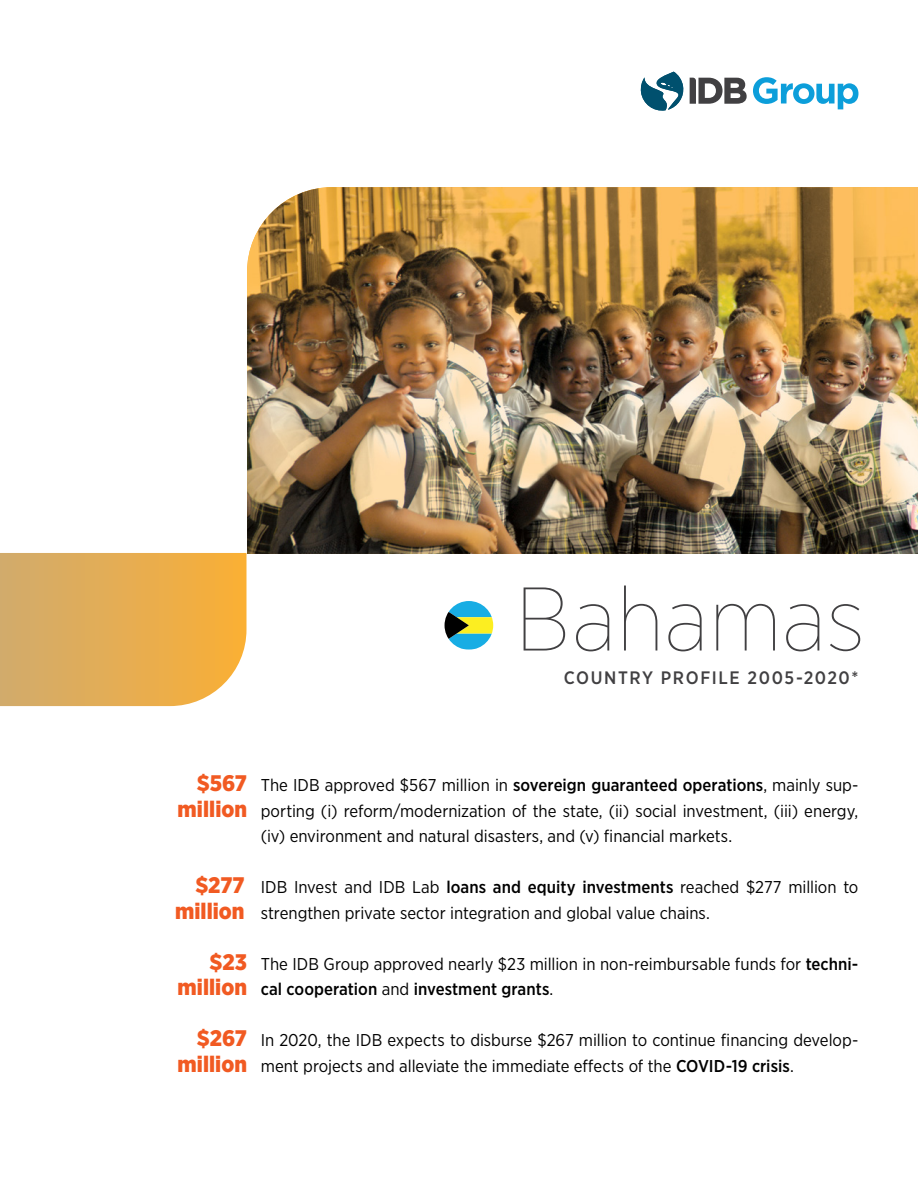
<style>
.page{position:relative;width:918px;height:1191px;background:#fff}
.page>*{position:absolute;margin:0;border:0;box-sizing:border-box;transform-origin:0 0}
.t1{font:100 90px "Gotham Narrow";letter-spacing:.01em;color:#414042}
.t2{font:900 22.5px/25.5px "Gotham Narrow";letter-spacing:.005em;color:#f15a22;text-align:right}
.t3{font:500 18px "Gotham Narrow";letter-spacing:.085em;color:#414042}
.t4{font:17.1px/25.5px "Gotham Narrow";color:#000}
.s1{font-weight:500}
</style>
<div class="page">
<img style="left:247px;top:187px;width:671px;height:367px">
<svg style="left:0;top:553px;width:247px;height:153px;background:#e5af58"></svg>
<svg style="left:640px;top:72px;width:107px;height:39px"></svg>
<svg style="left:753px;top:77px;width:105px;height:32px"></svg>
<svg style="left:445px;top:601px;width:48px;height:48px"></svg>
<h1 class="t1" style="left:515px;top:565px;width:351px">Bahamas</h1>
<p class="t3" style="left:564px;top:666px;width:296px">COUNTRY PROFILE 2005-2020*</p>
<h2 class="t2" style="left:178px;top:770px;width:71px">$567 million</h2>
<h2 class="t2" style="left:175px;top:872px;width:71px">$277 million</h2>
<h2 class="t2" style="left:178px;top:949px;width:71px">$23 million</h2>
<h2 class="t2" style="left:178px;top:1025px;width:71px">$267 million</h2>
<p class="t4" style="left:261px;top:772px;width:599px;text-align:justify">The IDB approved $567 million in <span class="s1">sovereign guaranteed operations</span>, mainly sup&shy;porting (i) reform/modernization of the state, (ii) social investment, (iii) energy, (iv) environment and natural disasters, and (v) financial markets.</p>
<p class="t4" style="left:261px;top:874px;width:599px">IDB Invest and IDB Lab <span class="s1">loans and equity investments</span> reached $277 million to strengthen private sector integration and global value chains.</p>
<p class="t4" style="left:261px;top:950px;width:599px">The IDB Group approved nearly $23 million in non-reimbursable funds for <span class="s1">techni&shy;cal cooperation</span> and <span class="s1">investment grants</span>.</p>
<p class="t4" style="left:261px;top:1027px;width:599px">In 2020, the IDB expects to disburse $267 million to continue financing develop&shy;ment projects and alleviate the immediate effects of the <span class="s1">COVID-19 crisis</span>.</p>
</div>
